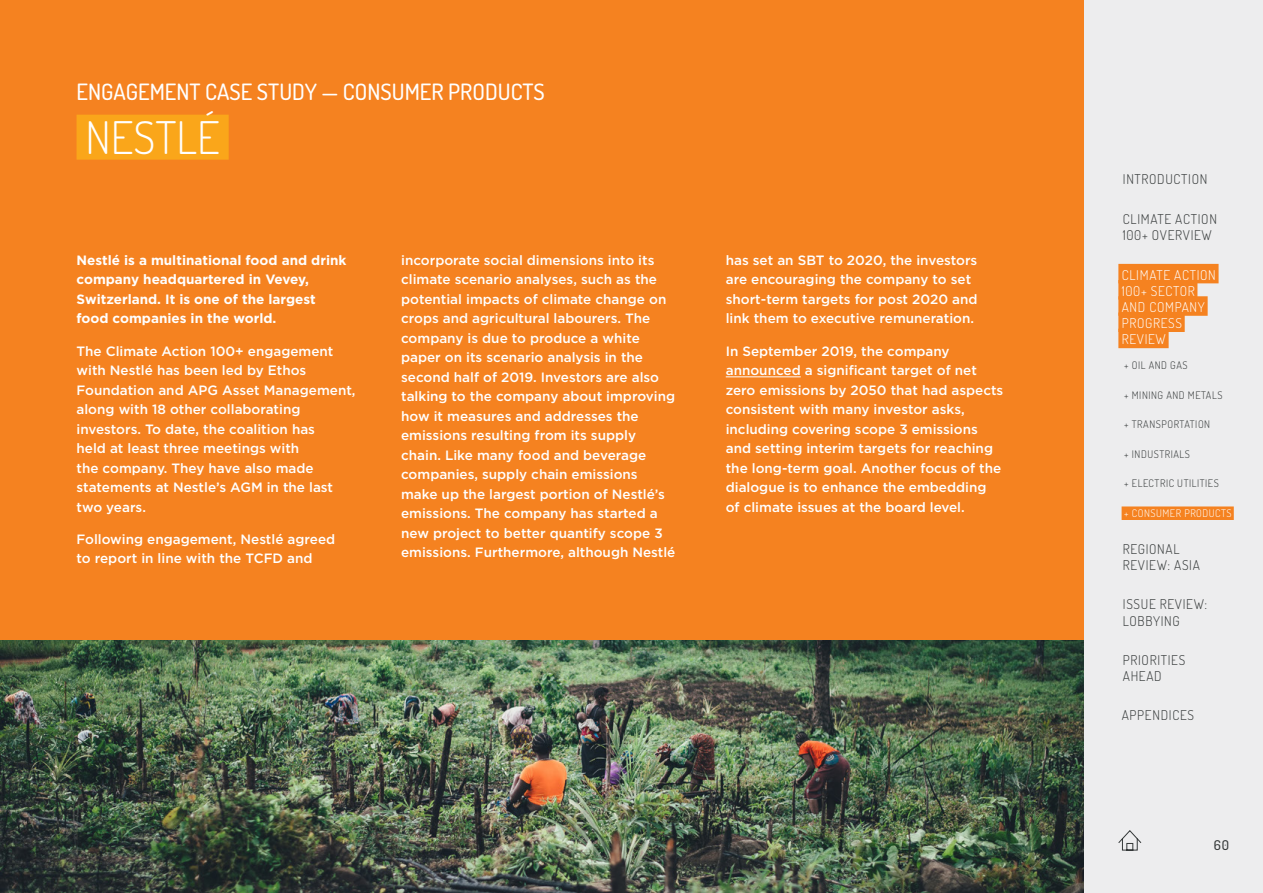
<style>
.page{position:relative;width:1263px;height:893px;background:#fff}
.page>*{position:absolute;margin:0;border:0;box-sizing:border-box;transform-origin:0 0}
.H1_Breakout{font:300 45px "Dosis";color:#fff}
.H1_Small{font:500 22.5px "Dosis";color:#fff}
.Body_White{font:500 13.5px/19.5px "Gotham";color:#fff}
.Intro_Body_White{font:700 13.5px/19.5px "Gotham";color:#fff}
.t1{font:300 13.5px/16.2px "Dosis";letter-spacing:.05em;color:#343838}
.t2{font:300 13.5px/16.2px "Dosis";letter-spacing:.05em;color:#fff}
.t3{font:500 13.5px "Dosis";color:#343838}
.t4{font:300 10.5px "Dosis";letter-spacing:.05em;color:#343838}
.t5{font:300 10.5px "Dosis";letter-spacing:.05em;color:#fff}
</style>
<div class="page">
<div style="left:0;top:0;width:1084px;height:893px;background:#f58220"></div>
<hr style="left:726px;top:377px;width:75px;height:1px;background:#fff">
<div style="left:77px;top:115px;width:152px;height:45px;background:#faa61a"></div>
<img style="left:0;top:640px;width:1084px;height:253px">
<div style="left:1084px;top:0;width:179px;height:893px;background:#ededee"></div>
<svg style="left:1118px;top:830px;width:24px;height:21px"></svg>
<div style="left:1118px;top:264px;width:100px;height:19px;background:#f58220"></div>
<div style="left:1118px;top:280px;width:79px;height:20px;background:#f58220"></div>
<div style="left:1118px;top:296px;width:90px;height:20px;background:#f58220"></div>
<div style="left:1118px;top:312px;width:67px;height:20px;background:#f58220"></div>
<div style="left:1118px;top:329px;width:50px;height:19px;background:#f58220"></div>
<div style="left:1121px;top:506px;width:113px;height:14px;background:#f58220"></div>
<p class="H1_Small" style="left:77px;top:77px;width:470px">ENGAGEMENT CASE STUDY — CONSUMER PRODUCTS</p>
<p class="H1_Breakout" style="left:86px;top:108px;width:136px">NESTLÉ</p>
<p class="Intro_Body_White" style="left:77px;top:250px;width:271px">Nestlé is a multinational food and drink company headquartered in Vevey, Switzerland. It is one of the largest food companies in the world.</p>
<p class="Body_White" style="left:77px;top:341px;width:280px">The Climate Action 100+ engagement with Nestlé has been led by Ethos<br>Foundation and APG Asset Management, along with 18 other collaborating investors. To date, the coalition has<br>held at least three meetings with<br>the company. They have also made statements at Nestle’s AGM in the last two years.</p>
<p class="Body_White" style="left:77px;top:529px;width:260px">Following engagement, Nestlé agreed to report in line with the TCFD and</p>
<p class="Body_White" style="left:401px;top:250px;width:276px">incorporate social dimensions into its climate scenario analyses, such as the potential impacts of climate change on crops and agricultural labourers. The company is due to produce a white paper on its scenario analysis in the second half of 2019. Investors are also talking to the company about improving how it measures and addresses the emissions resulting from its supply chain. Like many food and beverage companies, supply chain emissions make up the largest portion of Nestlé’s emissions. The company has started a new project to better quantify scope 3 emissions. Furthermore, although Nestlé</p>
<p class="Body_White" style="left:726px;top:250px;width:253px">has set an SBT to 2020, the investors are encouraging the company to set short‑term targets for post 2020 and link them to executive remuneration.</p>
<p class="Body_White" style="left:726px;top:341px;width:279px">In September 2019, the company announced a significant target of net zero emissions by 2050 that had aspects consistent with many investor asks, including covering scope 3 emissions and setting interim targets for reaching the long-term goal. Another focus of the dialogue is to enhance the embedding of climate issues at the board level.</p>
<p class="t1" style="left:1123px;top:171px;width:86px">INTRODUCTION</p>
<p class="t1" style="left:1123px;top:210px;width:96px">CLIMATE ACTION<br>100+ OVERVIEW</p>
<p class="t2" style="left:1122px;top:266px;width:96px">CLIMATE ACTION<br>100+ SECTOR<br>AND COMPANY<br>PROGRESS<br>REVIEW</p>
<p class="t4" style="left:1124px;top:358px;width:65px">+ OIL AND GAS</p>
<p class="t4" style="left:1124px;top:388px;width:100px">+ MINING AND METALS</p>
<p class="t4" style="left:1124px;top:417px;width:87px">+ TRANSPORTATION</p>
<p class="t4" style="left:1124px;top:447px;width:67px">+ INDUSTRIALS</p>
<p class="t4" style="left:1124px;top:477px;width:96px">+ ELECTRIC UTILITIES</p>
<p class="t5" style="left:1124px;top:506px;width:109px">+ CONSUMER PRODUCTS</p>
<p class="t1" style="left:1123px;top:541px;width:79px">REGIONAL<br>REVIEW: ASIA</p>
<p class="t1" style="left:1123px;top:596px;width:86px">ISSUE REVIEW:<br>LOBBYING</p>
<p class="t1" style="left:1123px;top:651px;width:64px">PRIORITIES<br>AHEAD</p>
<p class="t1" style="left:1122px;top:706px;width:74px">APPENDICES</p>
<p class="t3" style="left:1214px;top:837px;width:17px">60</p>
</div>
